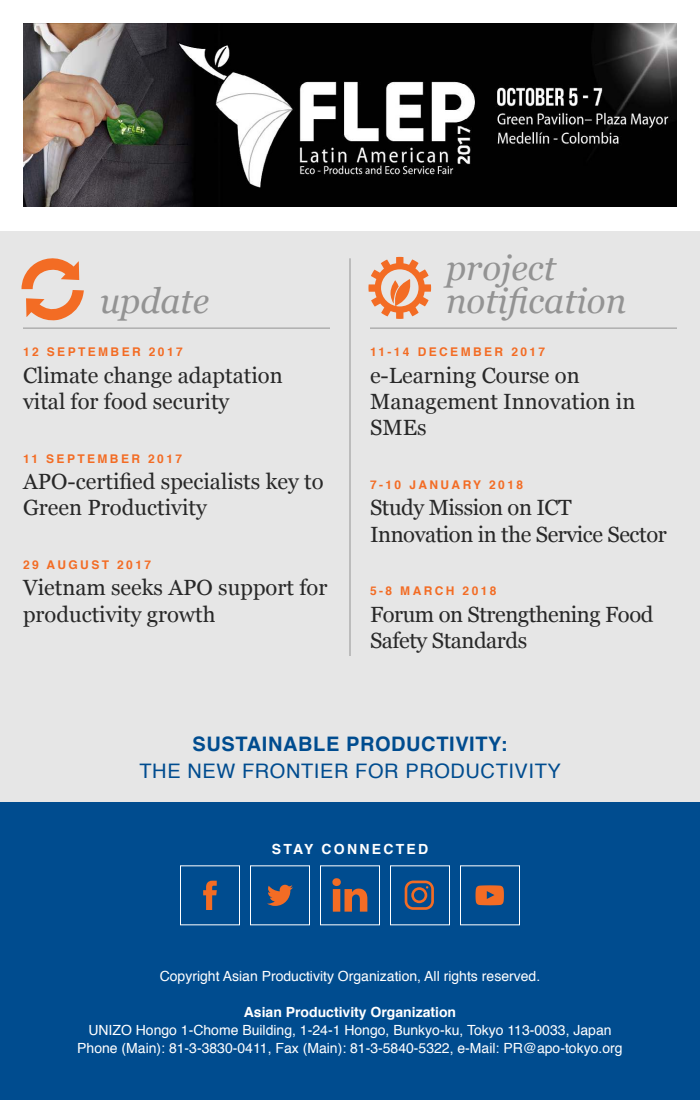
<style>
.page{position:relative;width:700px;height:1100px;background:#fff}
.page>*{position:absolute;margin:0;border:0;box-sizing:border-box;transform-origin:0 0}
.t1{font:italic 35px/32.8px "Georgia";color:#939393}
.t2{font:22px/26.4px "Georgia";color:#282828}
.t3{font:22px/26.4px "Georgia";letter-spacing:-.02em;color:#282828}
.t4{font:20px "Helvetica";letter-spacing:.03em;color:#004c8f}
.t5{font:700 20px "Helvetica";letter-spacing:.03em;color:#004c8f}
.t6{font:14px/18px "Helvetica";color:#fff;text-align:center}
.t7{font:700 14px "Helvetica";color:#fff}
.t8{font:700 12px "Helvetica";letter-spacing:.2em;color:#f36c24}
</style>
<div class="page">
<img style="left:23px;top:23px;width:654px;height:183px">
<div style="left:0;top:231px;width:700px;height:571px;background:#e6e6e6"></div>
<hr style="left:23px;top:328px;width:307px;height:1px;background:#939393">
<hr style="left:370px;top:328px;width:307px;height:1px;background:#939393">
<hr style="left:350px;top:258px;width:1px;height:398px;background:#939393">
<svg style="left:21px;top:258px;width:63px;height:63px"></svg>
<svg style="left:368px;top:257px;width:63px;height:62px"></svg>
<div style="left:0;top:802px;width:700px;height:298px;background:#004c8f"></div>
<div style="left:180px;top:865px;width:60px;height:60px;border:1px solid #fff"></div>
<svg style="left:203px;top:881px;width:14px;height:29px"></svg>
<div style="left:250px;top:865px;width:60px;height:60px;border:1px solid #fff"></div>
<svg style="left:267px;top:885px;width:26px;height:21px"></svg>
<div style="left:320px;top:865px;width:60px;height:60px;border:1px solid #fff"></div>
<svg style="left:332px;top:878px;width:35px;height:34px"></svg>
<div style="left:390px;top:865px;width:60px;height:60px;border:1px solid #fff"></div>
<svg style="left:405px;top:881px;width:29px;height:29px"></svg>
<div style="left:460px;top:865px;width:60px;height:60px;border:1px solid #fff"></div>
<svg style="left:476px;top:885px;width:28px;height:20px"></svg>
<h1 class="t1" style="left:100px;top:283px;width:111px">update</h1>
<p class="t8" style="left:23px;top:342px;width:161px">12 SEPTEMBER 2017</p>
<h2 class="t2" style="left:23px;top:361px;width:261px">Climate change adaptation vital for food security</h2>
<p class="t8" style="left:23px;top:449px;width:161px">11 SEPTEMBER 2017</p>
<h2 class="t2" style="left:23px;top:467px;width:302px">APO-certified specialists key to<br>Green Productivity</h2>
<p class="t8" style="left:23px;top:555px;width:130px">29 AUGUST 2017</p>
<h2 class="t2" style="left:23px;top:574px;width:306px">Vietnam seeks APO support for productivity growth</h2>
<h1 class="t1" style="left:446px;top:250px;width:182px">project notification</h1>
<p class="t8" style="left:370px;top:342px;width:92px">11-14 DE CEMBER</p>
<p class="t8" style="left:511px;top:342px;width:35px">2017</p>
<h2 class="t2" style="left:370px;top:361px;width:267px">e-Learning Course on<br>Management Innovation in<br>SMEs</h2>
<p class="t8" style="left:370px;top:475px;width:82px">7-10 JA NUAR</p>
<p class="t8" style="left:473px;top:475px;width:51px">Y 2018</p>
<h2 class="t3" style="left:370px;top:494px;width:298px">Study Mission on ICT<br>Innovation in the Service Sector</h2>
<p class="t8" style="left:370px;top:581px;width:128px">5-8 MAR CH 2018</p>
<h2 class="t3" style="left:370px;top:600px;width:285px">Forum on Strengthening Food<br>Safety Standards</h2>
<h3 class="t5" style="left:193px;top:728px;width:316px">SUSTAINABLE PRODUCTIVITY:</h3>
<h3 class="t4" style="left:139px;top:755px;width:423px">THE NEW FRONTIER FOR PRODUCTIVITY</h3>
<p class="t7" style="left:272px;top:837px;width:136px">STAY CO NNECTED</p>
<p class="t6" style="left:160px;top:967px;width:382px">Copyright Asian Productivity Organization, All rights reserved.</p>
<p class="t7" style="left:244px;top:1001px;width:214px">ASIAN PRODUCTIVITY ORGANIZATION</p>
<p class="t6" style="left:77px;top:1021px;width:547px">UNIZO Hongo 1-Chome Building, 1-24-1 Hongo, Bunkyo-ku, Tokyo 113-0033, Japan<br>Phone (Main): 81-3-3830-0411, Fax (Main): 81-3-5840-5322, e-Mail: PR @apo-tokyo.org</p>
</div>
